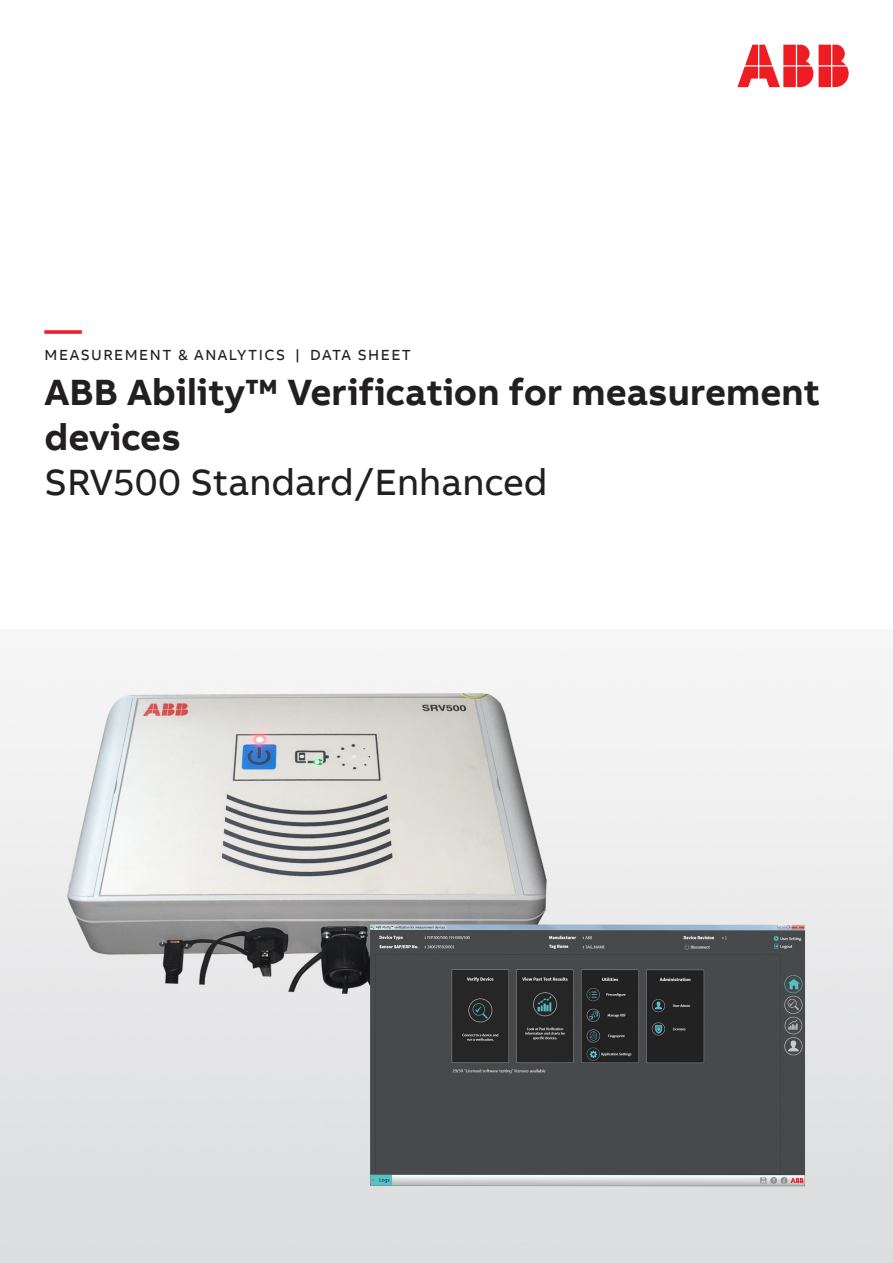
<style>
.page{position:relative;width:893px;height:1263px;background:#fff}
.page>*{position:absolute;margin:0;border:0;box-sizing:border-box;transform-origin:0 0}
.Product_Name_Number{font:700 37.5px/45px "AB Bvoice";color:#231f20}
.Product_Description{font:37.5px "AB Bvoice";color:#231f20}
.t1{font:37.5px "AB Bvoice";color:#ee1c28}
.Document_Number_10pt{font:15px "AB Bvoice";letter-spacing:.1em;color:#231f20}
</style>
<div class="page">
<svg style="left:737px;top:45px;width:112px;height:42px"></svg>
<img style="left:0;top:669px;width:893px;height:594px">
<p class="t1" style="left:45px;top:306px;width:39px">—</p>
<p class="Document_Number_10pt" style="left:45px;top:345px;width:368px">MEASUREMENT &amp; ANALYTICS | DATA SHEET</p>
<p class="Product_Name_Number" style="left:45px;top:369px;width:777px">ABB Ability™ Verification for measurement devices</p>
<p class="Product_Description" style="left:45px;top:459px;width:504px">SRV500 Standard/Enhanced</p>
</div>
